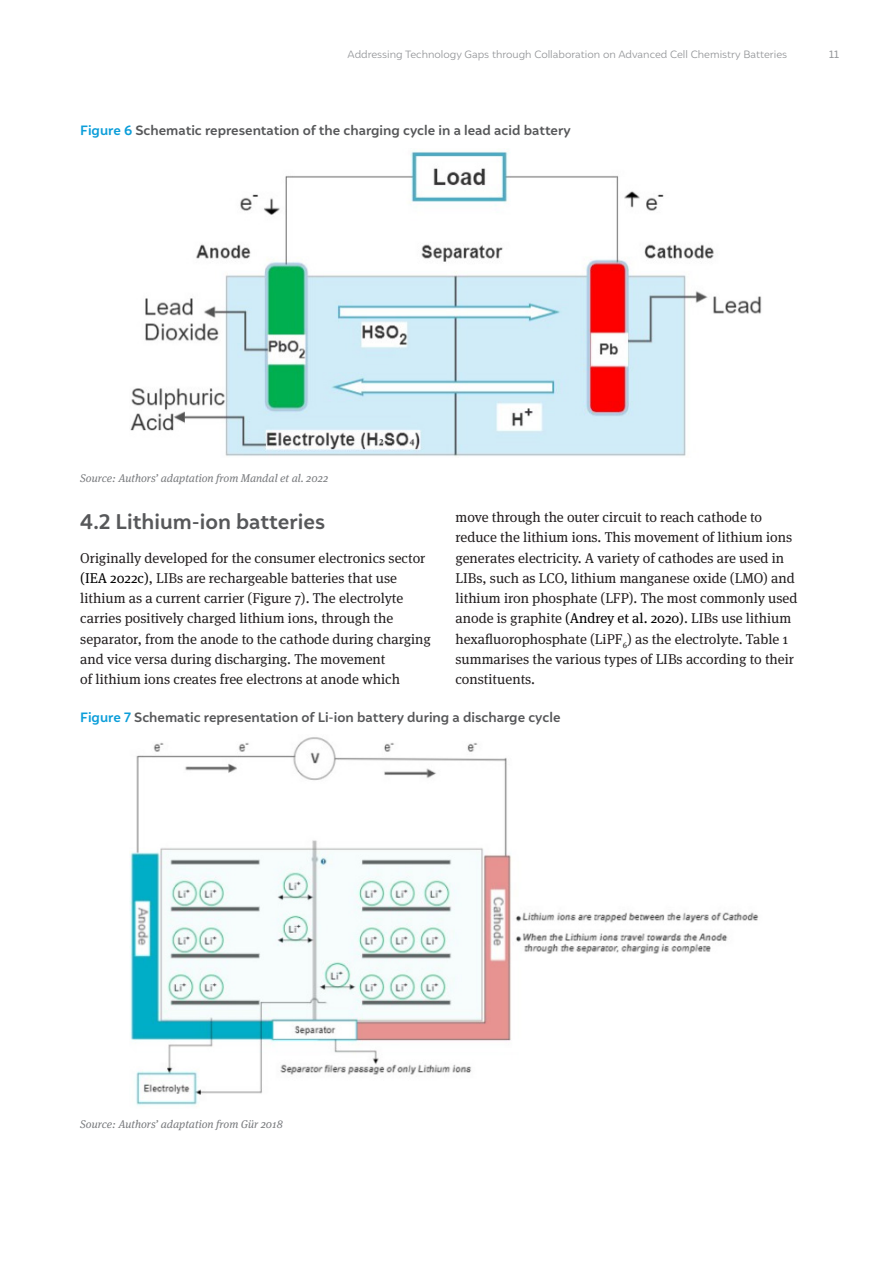
<style>
.page{position:relative;width:893px;height:1263px;background:#fff}
.page>*{position:absolute;margin:0;border:0;box-sizing:border-box;transform-origin:0 0}
.t1{font:700 21px "Igna Sans";color:#57585a}
.Body_Copy_-_No_space{font:14.25px/20.2px "Meta Serif OT";color:#231f20}
.Figure_title{font:700 13.5px "Igna Sans";color:#57585a}
.Footnotes__figures{font:italic 11.25px "Meta Serif OT";color:#7b7d80}
.t2{font:300 10.5px "Igna Sans";color:#939598}
.t3{font:10.5px "Igna Sans";color:#939598}
.s1{color:#0c9ed9}
.s2{color:#000}
</style>
<div class="page">
<img style="left:130px;top:151px;width:632px;height:305px">
<img style="left:130px;top:737px;width:629px;height:369px">
<p class="t2" style="left:347px;top:47px;width:441px">Addressing Technology Gaps through Collaboration on Advanced Cell Chemistry Batteries</p>
<p class="t3" style="left:829px;top:47px;width:11px">11</p>
<p class="Figure_title" style="left:80px;top:122px;width:492px"><span class="s1">Figure 6</span> Schematic representation of the charging cycle in a lead acid battery</p>
<p class="Footnotes__figures" style="left:80px;top:471px;width:249px">Source: Authors’ adaptation from Mandal et al. 2022</p>
<h2 class="t1" style="left:80px;top:508px;width:246px">4.2 Lithium-ion batteries</h2>
<p class="Body_Copy_-_No_space" style="left:80px;top:548px;width:352px">Originally developed for the consumer electronics sector <span class="s2">(IEA 2022c)</span>, LIBs are rechargeable batteries that use lithium as a current carrier (Figure 7). The electrolyte carries positively charged lithium ions, through the separator, from the anode to the cathode during charging and vice versa during discharging. The movement<br>of lithium ions creates free electrons at anode which</p>
<p class="Body_Copy_-_No_space" style="left:455px;top:507px;width:344px">move through the outer circuit to reach cathode to reduce the lithium ions. This movement of lithium ions generates electricity. A variety of cathodes are used in LIBs, such as LCO, lithium manganese oxide (LMO) and lithium iron phosphate (LFP). The most commonly used anode is graphite <span class="s2">(Andrey et al. 2020)</span>. LIBs use lithium hexafluorophosphate (LiPF<sub>6</sub>) as the electrolyte. Table 1 summarises the various types of LIBs according to their constituents.</p>
<p class="Figure_title" style="left:80px;top:708px;width:482px"><span class="s1">Figure 7</span> Schematic representation of Li-ion battery during a discharge cycle</p>
<p class="Footnotes__figures" style="left:80px;top:1118px;width:204px">Source: Authors’ adaptation from Gür 2018</p>
</div>
